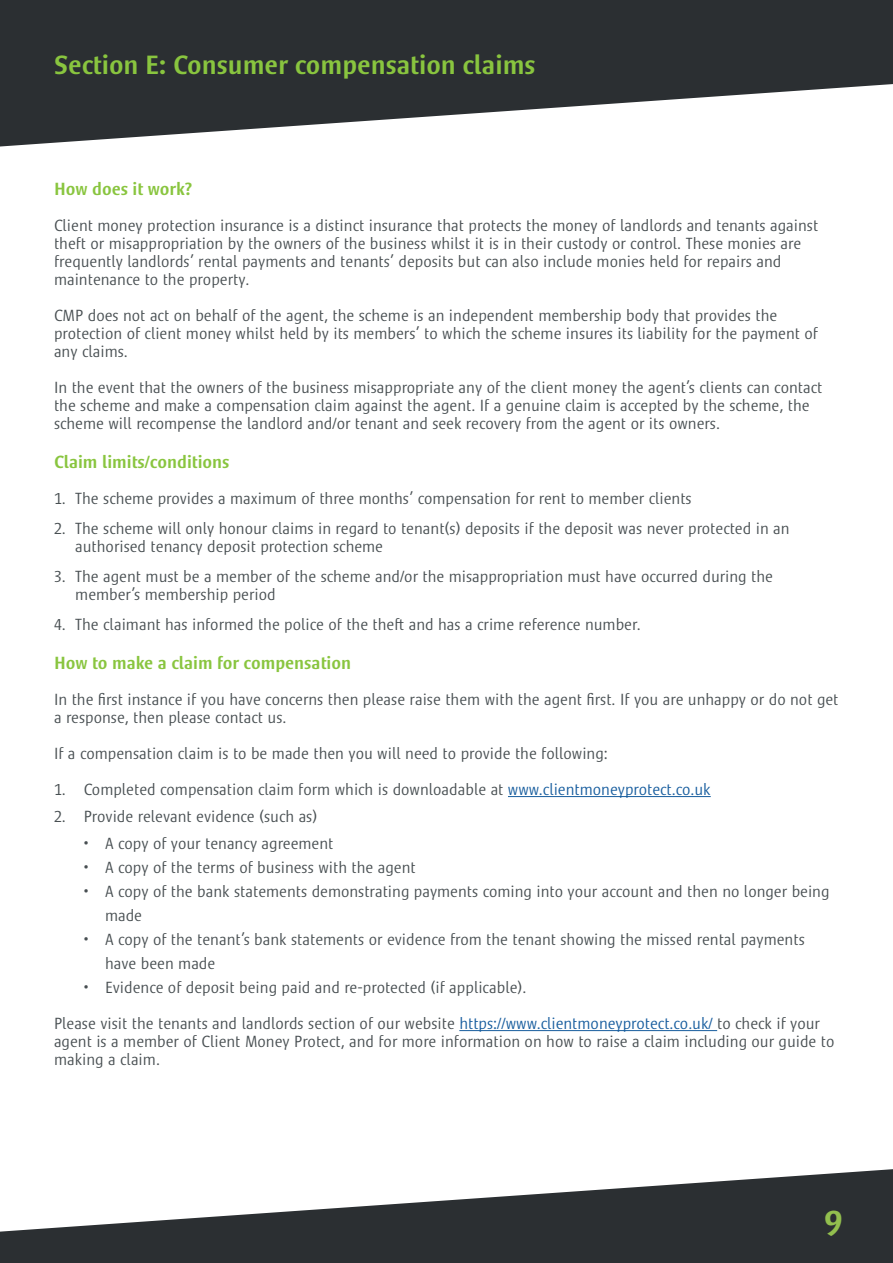
<style>
.page{position:relative;width:893px;height:1263px;background:#fff}
.page>*{position:absolute;margin:0;border:0;box-sizing:border-box;transform-origin:0 0}
.t1{font:500 36px "Satero Sans LT Pro";color:#92bf4e}
.t2{font:500 27px "Satero Sans LT Pro";color:#89c53f}
.t3{font:500 18px "Satero Sans LT Pro";color:#89c53f}
.t4{font:300 16.5px/18px "Satero Sans LT Pro";color:#484f52}
.s1{color:#175d9e}
</style>
<div class="page">
<svg style="left:0;top:1169px;width:893px;height:94px;fill:#2b2f32"></svg>
<svg style="left:0;top:0;width:893px;height:146px;fill:#2b2f32"></svg>
<hr style="left:508px;top:796px;width:203px;height:1px;background:#175d9e">
<hr style="left:459px;top:1030px;width:258px;height:1px;background:#175d9e">
<p class="t2" style="left:54px;top:49px;width:483px">Section E: Consumer compensation claims</p>
<p class="t3" style="left:54px;top:178px;width:140px">How does it work?</p>
<p class="t4" style="left:54px;top:216px;width:766px">Client money protection insurance is a distinct insurance that protects the money of landlords and tenants against theft or misappropriation by the owners of the business whilst it is in their custody or control. These monies are frequently landlords’ rental payments and tenants’ deposits but can also include monies held for repairs and maintenance to the property.</p>
<p class="t4" style="left:54px;top:306px;width:765px">CMP does not act on behalf of the agent, the scheme is an independent membership body that provides the protection of client money whilst held by its members’ to which the scheme insures its liability for the payment of any claims.</p>
<p class="t4" style="left:54px;top:378px;width:770px">In the event that the owners of the business misappropriate any of the client money the agent’s clients can contact the scheme and make a compensation claim against the agent. If a genuine claim is accepted by the scheme, the scheme will recompense the landlord and/or tenant and seek recovery from the agent or its owners.</p>
<p class="t3" style="left:54px;top:451px;width:177px">Claim limits/conditions</p>
<p class="t4" style="left:54px;top:489px;width:639px">1. The scheme provides a maximum of three months’ compensation for rent to member clients</p>
<p class="t4" style="left:75px;top:519px;width:716px;text-indent:-21px">2. The scheme will only honour claims in regard to tenant(s) deposits if the deposit was never protected in an authorised tenancy deposit protection scheme</p>
<p class="t4" style="left:75px;top:567px;width:699px;text-indent:-21px">3. The agent must be a member of the scheme and/or the misappropriation must have occurred during the member’s membership period</p>
<p class="t4" style="left:54px;top:615px;width:588px">4. The claimant has informed the police of the theft and has a crime reference number.</p>
<p class="t3" style="left:54px;top:652px;width:298px">How to make a claim for compensation</p>
<p class="t4" style="left:54px;top:690px;width:786px">In the first instance if you have concerns then please raise them with the agent first. If you are unhappy or do not get a response, then please contact us.</p>
<p class="t4" style="left:54px;top:744px;width:555px">If a compensation claim is to be made then you will need to provide the following:</p>
<p class="t4" style="left:54px;top:780px;width:658px">1. Completed compensation claim form which is downloadable at <span class="s1">www.clientmoneyprotect.co.uk</span></p>
<p class="t4" style="left:54px;top:807px;width:265px">2. Provide relevant evidence (such as)</p>
<p class="t4" style="left:84px;top:834px;width:251px">• A copy of your tenancy agreement</p>
<p class="t4" style="left:84px;top:858px;width:333px">• A copy of the terms of business with the agent</p>
<p class="t4" style="left:105px;top:879px;width:726px;line-height:24px;text-indent:-21px">• A copy of the bank statements demonstrating payments coming into your account and then no longer being made</p>
<p class="t4" style="left:105px;top:927px;width:701px;line-height:24px;text-indent:-21px">• A copy of the tenant’s bank statements or evidence from the tenant showing the missed rental payments have been made</p>
<p class="t4" style="left:84px;top:978px;width:444px">• Evidence of deposit being paid and re-protected (if applicable).</p>
<p class="t4" style="left:54px;top:1014px;width:782px">Please visit the tenants and landlords section of our website <span class="s1">https://www.clientmoneyprotect.co.uk/</span> to check if your agent is a member of Client Money Protect, and for more information on how to raise a claim including our guide to making a claim.</p>
<p class="t1" style="left:824px;top:1202px;width:20px">9</p>
</div>
